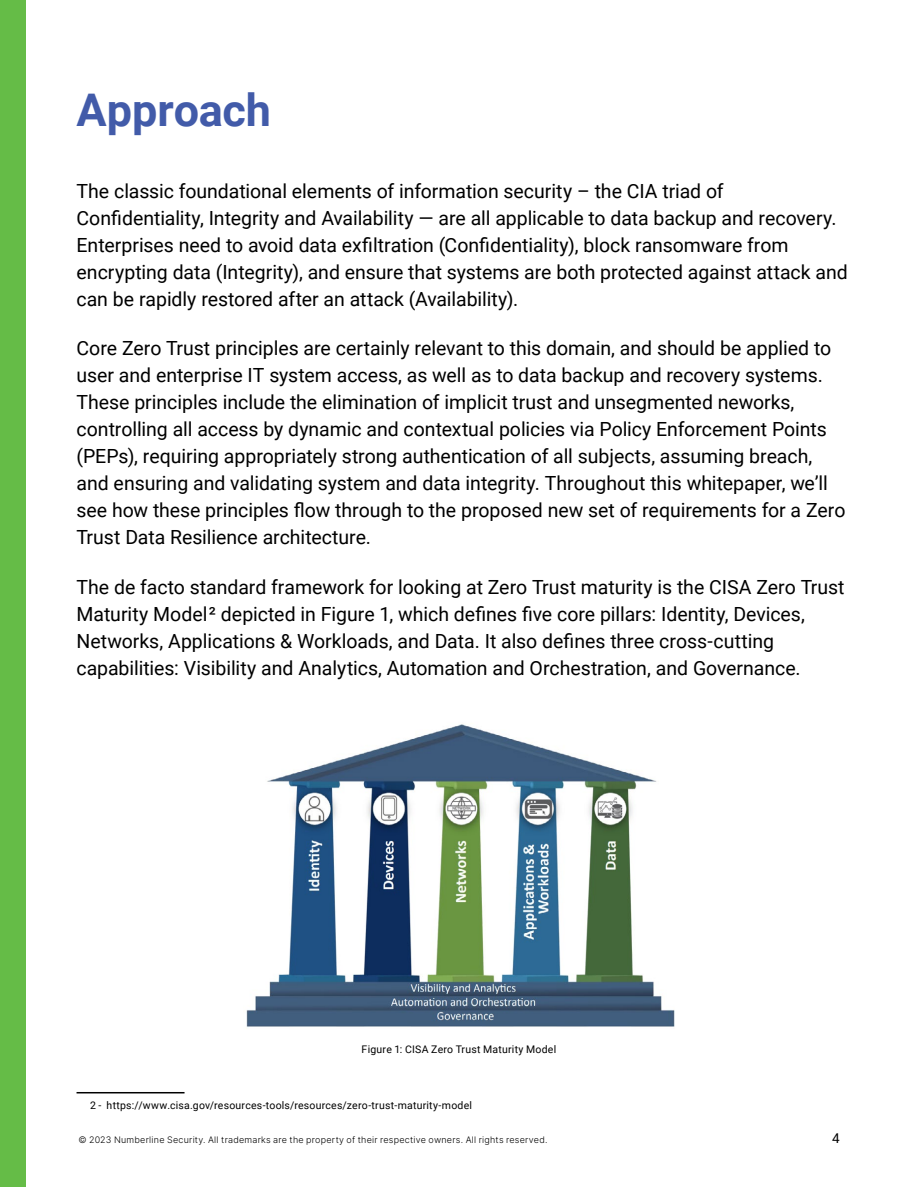
<style>
.page{position:relative;width:918px;height:1188px;background:#fff}
.page>*{position:absolute;margin:0;border:0;box-sizing:border-box;transform-origin:0 0}
.t1{font:700 45px "Roboto";color:#425ba9}
.t2{font:19.5px/27px "Roboto";letter-spacing:-.005em;color:#000}
.t3{font:13.5px "Roboto";color:#000}
.t4{font:10.5px "Roboto";letter-spacing:.02em;color:#000}
.t5{font:300 9px "Inter";letter-spacing:.025em;color:#000}
</style>
<div class="page">
<div style="left:1px;top:1px;width:25px;height:1186px;background:#65bc47"></div>
<hr style="left:77px;top:1092px;width:108px;height:1px;background:#000">
<img style="left:246px;top:724px;width:429px;height:304px">
<h1 class="t1" style="left:77px;top:78px;width:196px">Approach</h1>
<p class="t2" style="left:77px;top:177px;width:773px">The classic foundational elements of information security – the CIA triad of Confidentiality, Integrity and Availability — are all applicable to data backup and recovery.<br>Enterprises need to avoid data exfiltration (Confidentiality), block ransomware from encrypting data (Integrity), and ensure that systems are both protected against attack and can be rapidly restored after an attack (Availability).</p>
<p class="t2" style="left:77px;top:334px;width:770px">Core Zero Trust principles are certainly relevant to this domain, and should be applied to user and enterprise IT system access, as well as to data backup and recovery systems.<br>These principles include the elimination of implicit trust and unsegmented neworks, controlling all access by dynamic and contextual policies via Policy Enforcement Points (PEPs), requiring appropriately strong authentication of all subjects, assuming breach, and ensuring and validating system and data integrity. Throughout this whitepaper, we’ll see how these principles flow through to the proposed new set of requirements for a Zero Trust Data Resilience architecture.</p>
<p class="t2" style="left:77px;top:573px;width:770px">The de facto standard framework for looking at Zero Trust maturity is the CISA Zero Trust Maturity Model² depicted in Figure 1, which defines five core pillars: Identity, Devices, Networks, Applications &amp; Workloads, and Data. It also defines three cross-cutting capabilities: Visibility and Analytics, Automation and Orchestration, and Governance.</p>
<p class="t4" style="left:362px;top:1042px;width:196px">Figure 1: CISA Zero Trust Maturity Model</p>
<p class="t4" style="left:90px;top:1098px;width:384px">2 - https://www.cisa.gov/resources-tools/resources/zero-trust-maturity-model</p>
<p class="t5" style="left:78px;top:1133px;width:471px">© 2023 Numberline Security. All trademarks are the property of their respective owners. All rights reserved.</p>
<p class="t3" style="left:832px;top:1129px;width:9px">4</p>
</div>
